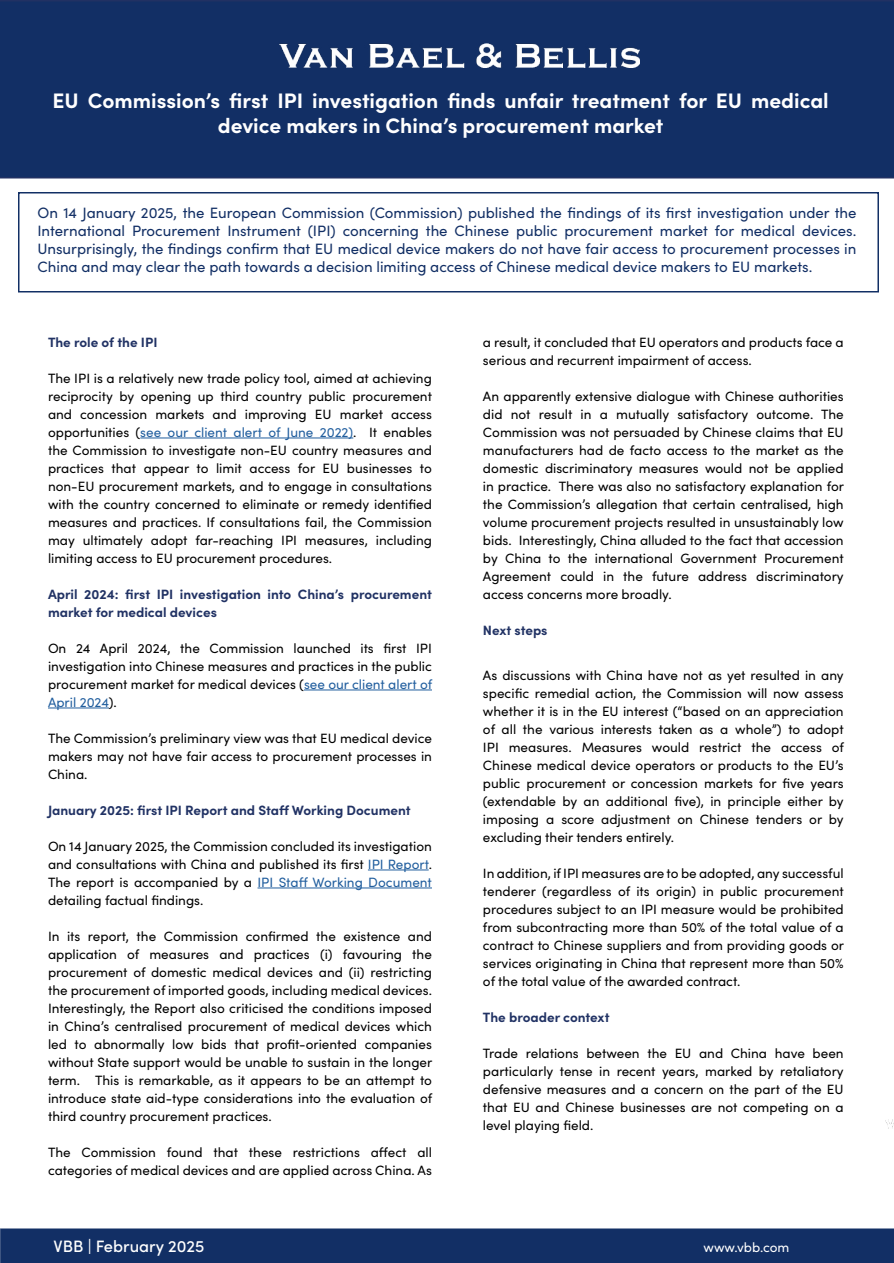
<style>
.page{position:relative;width:894px;height:1263px;background:#fff}
.page>*{position:absolute;margin:0;border:0;box-sizing:border-box;transform-origin:0 0}
.t1{font:700 21px/25.2px "Sofia Pro";color:#fff;text-align:center}
.t2{font:500 16.5px "Sofia Pro";color:#fff}
.t3{font:15px/18px "Sofia Pro";color:#122f65;text-align:justify}
.t4{font:13.5px/18px "Sofia Pro";color:#000;text-align:justify}
.t5{font:700 13.5px/18px "Sofia Pro";color:#213264}
.t6{font:13.5px "Sofia Pro";color:#fff}
.s1{color:#215e9e}
</style>
<div class="page">
<svg style="left:0;top:1228px;width:1px;height:35px"></svg>
<div style="left:1px;top:1228px;width:893px;height:35px;background:#122f65;border:2px solid #122f65"></div>
<div style="left:0;top:0;width:894px;height:178px;background:#122f65"></div>
<hr style="left:140px;top:438px;width:213px;height:1px;background:#215e9e">
<hr style="left:304px;top:690px;width:128px;height:1px;background:#215e9e">
<hr style="left:48px;top:708px;width:61px;height:1px;background:#215e9e">
<hr style="left:368px;top:870px;width:61px;height:1px;background:#215e9e">
<hr style="left:258px;top:888px;width:174px;height:1px;background:#215e9e">
<svg style="left:885px;top:1120px;width:9px;height:9px"></svg>
<img style="left:279px;top:44px;width:361px;height:24px">
<div style="left:18px;top:192px;width:861px;height:100px;border:2px solid #122f65"></div>
<h1 class="t1" style="left:52px;top:87px;width:778px">EU Commission’s first IPI investigation finds unfair treatment for EU medical device makers in China’s procurement market</h1>
<p class="t3" style="left:38px;top:203px;width:821px">On 14 January 2025, the European Commission (Commission) published the findings of its first investigation under the International Procurement Instrument (IPI) concerning the Chinese public procurement market for medical devices.<br>Unsurprisingly, the findings confirm that EU medical device makers do not have fair access to procurement processes in China and may clear the path towards a decision limiting access of Chinese medical device makers to EU markets.</p>
<p class="t5" style="left:48px;top:332px;width:111px">The role of the IPI</p>
<p class="t4" style="left:48px;top:369px;width:386px">The IPI is a relatively new trade policy tool, aimed at achieving reciprocity by opening up third country public procurement and concession markets and improving EU market access opportunities (<span class="s1">see our client alert of June 2022)</span>. It enables the Commission to investigate non-EU country measures and practices that appear to limit access for EU businesses to non-EU procurement markets, and to engage in consultations with the country concerned to eliminate or remedy identified measures and practices. If consultations fail, the Commission may ultimately adopt far-reaching IPI measures, including limiting access to EU procurement procedures.</p>
<p class="t5" style="left:48px;top:584px;width:386px">April 2024: first IPI investigation into China’s procurement market for medical devices</p>
<p class="t4" style="left:48px;top:639px;width:386px">On 24 April 2024, the Commission launched its first IPI investigation into Chinese measures and practices in the public procurement market for medical devices (<span class="s1">see our client alert of April 2024</span>).</p>
<p class="t4" style="left:48px;top:729px;width:386px">The Commission’s preliminary view was that EU medical device makers may not have fair access to procurement processes in China.</p>
<p class="t5" style="left:48px;top:800px;width:364px">January 2025: first IPI Report and Staff Working Document</p>
<p class="t4" style="left:48px;top:837px;width:385px">On 14 January 2025, the Commission concluded its investigation and consultations with China and published its first <span class="s1">IPI Report</span>.<br>The report is accompanied by a <span class="s1">IPI Staff Working Document </span>detailing factual findings.</p>
<p class="t4" style="left:48px;top:927px;width:386px">In its report, the Commission confirmed the existence and application of measures and practices (i) favouring the procurement of domestic medical devices and (ii) restricting the procurement of imported goods, including medical devices.<br>Interestingly, the Report also criticised the conditions imposed in China’s centralised procurement of medical devices which led to abnormally low bids that profit-oriented companies without State support would be unable to sustain in the longer term. This is remarkable, as it appears to be an attempt to introduce state aid-type considerations into the evaluation of third country procurement practices.</p>
<p class="t4" style="left:48px;top:1143px;width:386px">The Commission found that these restrictions affect all categories of medical devices and are applied across China. As</p>
<p class="t2" style="left:54px;top:1234px;width:152px">VBB | February 2025</p>
<p class="t4" style="left:483px;top:333px;width:362px">a result, it concluded that EU operators and products face a serious and recurrent impairment of access.</p>
<p class="t4" style="left:483px;top:387px;width:363px">An apparently extensive dialogue with Chinese authorities did not result in a mutually satisfactory outcome. The Commission was not persuaded by Chinese claims that EU manufacturers had de facto access to the market as the domestic discriminatory measures would not be applied in practice. There was also no satisfactory explanation for the Commission’s allegation that certain centralised, high volume procurement projects resulted in unsustainably low bids. Interestingly, China alluded to the fact that accession by China to the international Government Procurement Agreement could in the future address discriminatory access concerns more broadly.</p>
<p class="t5" style="left:483px;top:620px;width:66px">Next steps</p>
<p class="t4" style="left:483px;top:666px;width:362px">As discussions with China have not as yet resulted in any specific remedial action, the Commission will now assess whether it is in the EU interest (“based on an appreciation of all the various interests taken as a whole”) to adopt IPI measures. Measures would restrict the access of Chinese medical device operators or products to the EU’s public procurement or concession markets for five years (extendable by an additional five), in principle either by imposing a score adjustment on Chinese tenders or by excluding their tenders entirely.</p>
<p class="t4" style="left:483px;top:864px;width:363px">In addition, if IPI measures are to be adopted, any successful tenderer (regardless of its origin) in public procurement procedures subject to an IPI measure would be prohibited from subcontracting more than 50% of the total value of a contract to Chinese suppliers and from providing goods or services originating in China that represent more than 50% of the total value of the awarded contract.</p>
<p class="t5" style="left:483px;top:1007px;width:128px">The broader context</p>
<p class="t4" style="left:483px;top:1044px;width:362px">Trade relations between the EU and China have been particularly tense in recent years, marked by retaliatory defensive measures and a concern on the part of the EU that EU and Chinese businesses are not competing on a level playing field.</p>
<p class="t6" style="left:703px;top:1237px;width:88px">www.vbb.com</p>
</div>
